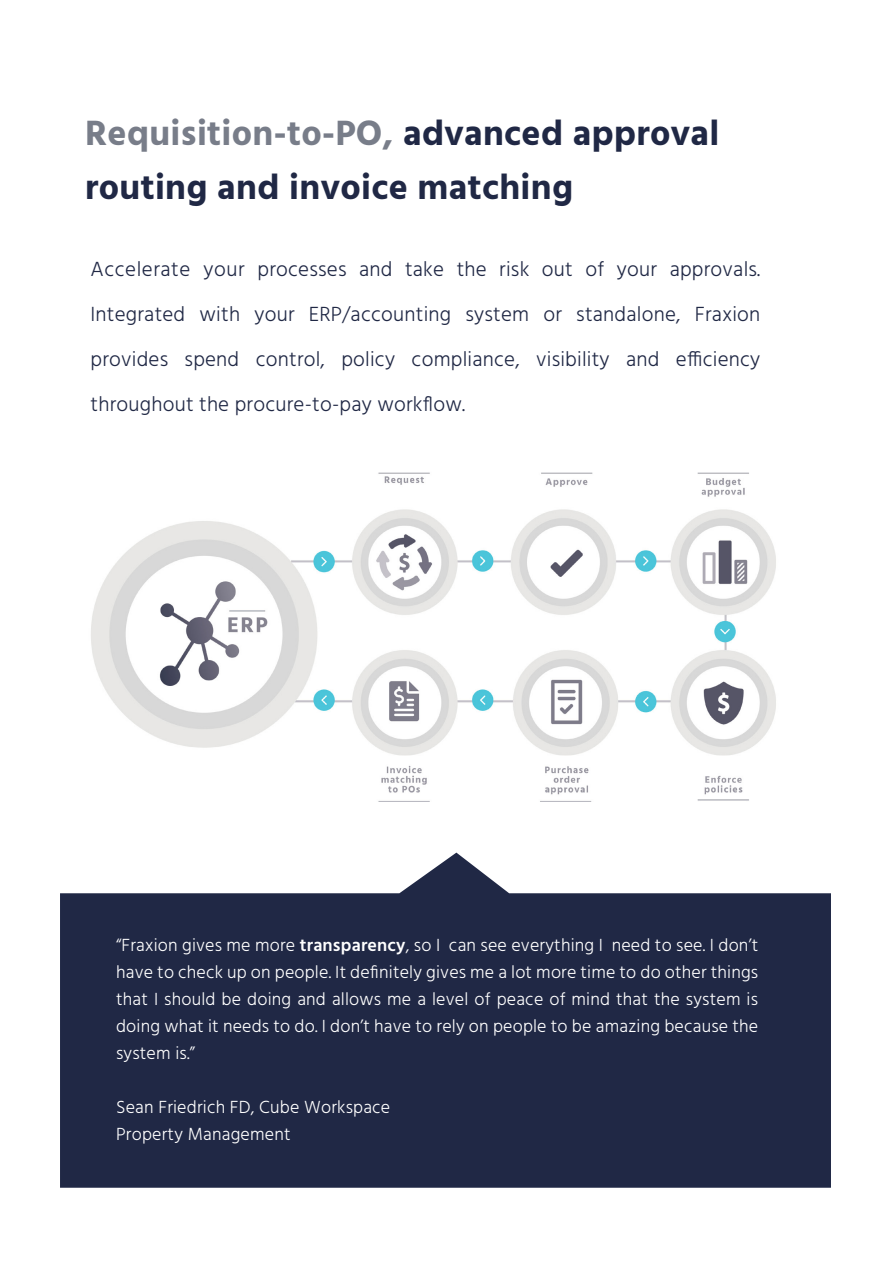
<style>
.page{position:relative;width:893px;height:1263px;background:#fff}
.page>*{position:absolute;margin:0;border:0;box-sizing:border-box;transform-origin:0 0}
.t1{font:700 36px/54px "Hind";letter-spacing:.01em;color:#202845}
.t2{font:300 21px/45px "Hind";letter-spacing:.01em;color:#202845;text-align:justify}
.t3{font:300 18px/27px "Hind";letter-spacing:.01em;color:#fff;text-align:justify}
.s1{color:#787d89}
.s2{font-weight:600}
</style>
<div class="page">
<svg style="left:60px;top:852px;width:771px;height:336px;background:#39405a"></svg>
<img style="left:91px;top:472px;width:685px;height:330px">
<h1 class="t1" style="left:85px;top:105px;width:636px"><span class="s1">Requisition-to-PO,</span> advanced approval routing and invoice matching</h1>
<p class="t2" style="left:91px;top:248px;width:671px">Accelerate your processes and take the risk out of your approvals.<br>Integrated with your ERP/accounting system or standalone, Fraxion provides spend control, policy compliance, visibility and efficiency throughout the procure-to-pay workflow.</p>
<p class="t3" style="left:116px;top:933px;width:644px">“Fraxion gives me more <span class="s2">transparency</span>, so I can see everything I need to see. I don’t have to check up on people. It definitely gives me a lot more time to do other things that I should be doing and allows me a level of peace of mind that the system is doing what it needs to do. I don’t have to rely on people to be amazing because the system is.”</p>
<p class="t3" style="left:116px;top:1095px;width:276px">Sean Friedrich FD, Cube Workspace<br>Property Management</p>
</div>
